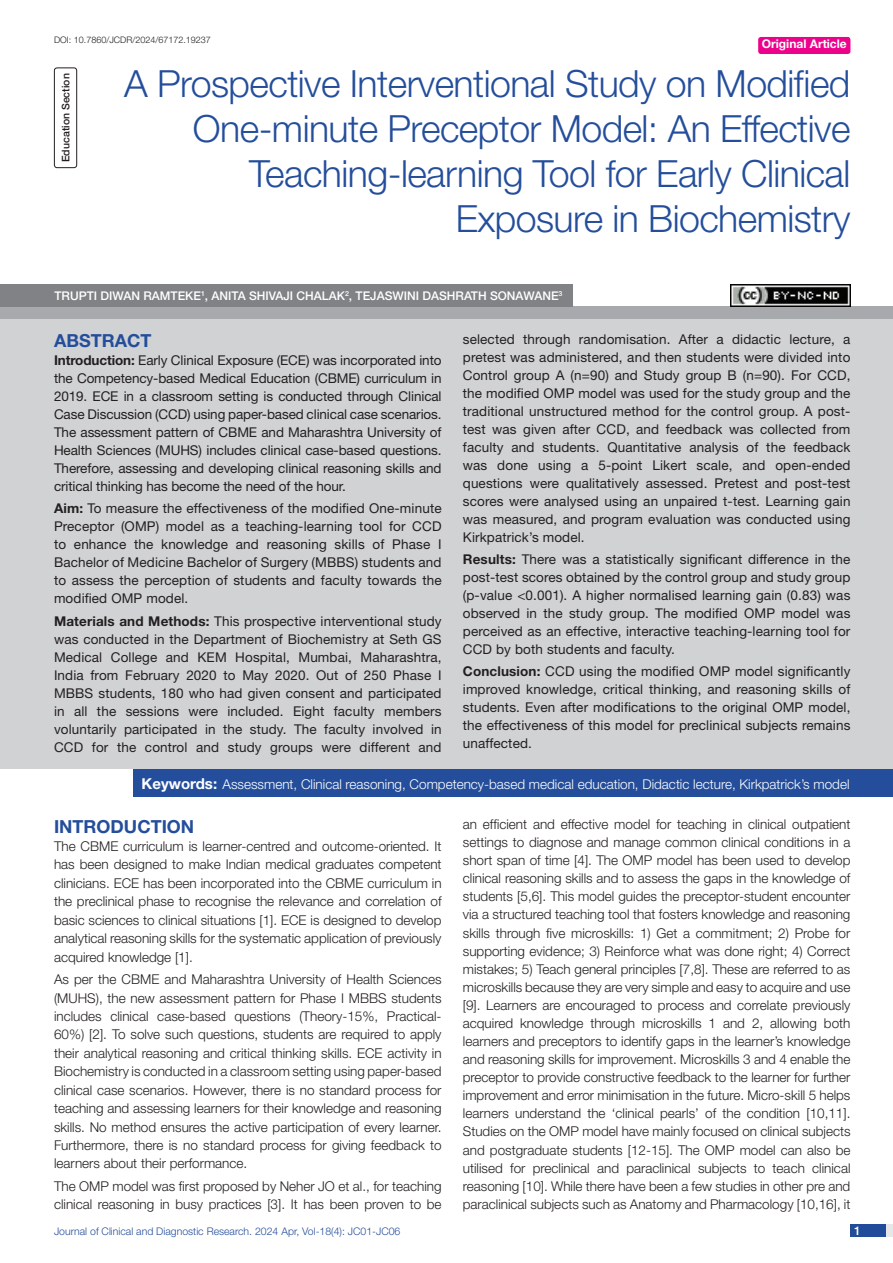
<style>
.page{position:relative;width:893px;height:1263px;background:#fff}
.page>*{position:absolute;margin:0;border:0;box-sizing:border-box;transform-origin:0 0}
.t1{font:300 37.5px/45px "Helvetica Neue";letter-spacing:-.015em;color:#244e9b;text-align:right}
.Heading{font:700 18px "Helvetica Neue";color:#244e9b}
.Abstract_head{font:700 18px "Helvetica Neue";color:#244e9b}
.Body_text{font:300 13.5px/18.1px "Helvetica Neue";color:#231f20;text-align:justify}
.Abstract_Text{font:13.5px/18px "Helvetica Neue";letter-spacing:.01em;color:#231f20;text-align:justify}
.Key_words{font:300 13.5px "Helvetica Neue";color:#fff}
.Author{font:500 12px "Helvetica Neue";color:#fff}
.t2{font:700 12px "Helvetica Neue";color:#fff}
.t3{font:300 10.5px "Helvetica Neue";color:#244e9b}
.section{font:500 10.5px "Helvetica Neue";color:#231f20}
.DOI{font:300 9px "Helvetica Neue";color:#231f20}
.s1{font-weight:700}
.s2{font-weight:700;font-size:15px}
</style>
<div class="page">
<div style="left:850px;top:1224px;width:43px;height:13px;background:#e6e7e9"></div>
<div style="left:850px;top:1224px;width:35px;height:13px;background:#214c99"></div>
<div style="left:758px;top:37px;width:92px;height:17px;background:#ed028c;border-radius:3px"></div>
<div style="left:54px;top:68px;width:23px;height:100px;border:1px solid #231f20;border-radius:3px"></div>
<div style="left:0;top:307px;width:893px;height:12px;background:#a8a9ad"></div>
<div style="left:0;top:284px;width:572px;height:23px;background:#808285"></div>
<div style="left:0;top:319px;width:893px;height:450px;background:#d1d2d4"></div>
<div style="left:134px;top:769px;width:759px;height:28px;background:#244e9b"></div>
<img style="left:730px;top:284px;width:120px;height:23px">
<p class="DOI" style="left:54px;top:35px;width:158px">DOI: 10.7860/JCDR/2024/67172.19237</p>
<p class="t2" style="left:762px;top:37px;width:87px">Original Article</p>
<p class="section" style="left:60px;top:162px;width:90px;rotate:-90deg">EDUCATION SECTION</p>
<p class="t1" style="left:124px;top:60px;width:728px">A Prospective Interventional Study on Modified One-minute Preceptor Model: An Effective Teaching-learning Tool for Early Clinical Exposure in Biochemistry</p>
<p class="Author" style="left:54px;top:289px;width:509px">TRUPTI DIWAN RAMTE KE <sup>1</sup>, ANITA SHIVAJI CHALAK<sup>2</sup>, TEJASWINI DASHRATH SONAWANE<sup>3</sup></p>
<p class="Abstract_head" style="left:54px;top:329px;width:99px">ABSTRACT</p>
<p class="Abstract_Text" style="left:54px;top:351px;width:389px"><span class="s1">Introduction:</span> Early Clinical Exposure (ECE) was incorporated into the Competency-based Medical Education (CBME) curriculum in 2019. ECE in a classroom setting is conducted through Clinical Case Discussion (CCD) using paper-based clinical case scenarios.<br>The assessment pattern of CBME and Maharashtra University of Health Sciences (MUHS) includes clinical case-based questions.<br>Therefore, assessing and developing clinical reasoning skills and critical thinking has become the need of the hour.</p>
<p class="Abstract_Text" style="left:54px;top:499px;width:389px"><span class="s1">Aim:</span> To measure the effectiveness of the modified One-minute Preceptor (OMP) model as a teaching-learning tool for CCD to enhance the knowledge and reasoning skills of Phase I Bachelor of Medicine Bachelor of Surgery (MBBS) students and to assess the perception of students and faculty towards the modified OMP model.</p>
<p class="Abstract_Text" style="left:54px;top:612px;width:389px"><span class="s1">Materials and Methods:</span> This prospective interventional study was conducted in the Department of Biochemistry at Seth GS Medical College and KEM Hospital, Mumbai, Maharashtra, India from February 2020 to May 2020. Out of 250 Phase I MBBS students, 180 who had given consent and participated in all the sessions were included. Eight faculty members voluntarily participated in the study. The faculty involved in CCD for the control and study groups were different and</p>
<p class="Abstract_Text" style="left:463px;top:330px;width:389px">selected through randomisation. After a didactic lecture, a pretest was administered, and then students were divided into Control group A (n=90) and Study group B (n=90). For CCD, the modified OMP model was used for the study group and the traditional unstructured method for the control group. A post&shy;test was given after CCD, and feedback was collected from faculty and students. Quantitative analysis of the feedback was done using a 5-point Likert scale, and open-ended questions were qualitatively assessed. Pretest and post-test scores were analysed using an unpaired t-test. Learning gain was measured, and program evaluation was conducted using Kirkpatrick’s model.</p>
<p class="Abstract_Text" style="left:463px;top:550px;width:389px"><span class="s1">Results:</span> There was a statistically significant difference in the post-test scores obtained by the control group and study group (p-value &lt;0.001). A higher normalised learning gain (0.83) was observed in the study group. The modified OMP model was perceived as an effective, interactive teaching-learning tool for CCD by both students and faculty.</p>
<p class="Abstract_Text" style="left:463px;top:662px;width:389px"><span class="s1">Conclusion:</span> CCD using the modified OMP model significantly improved knowledge, critical thinking, and reasoning skills of students. Even after modifications to the original OMP model, the effectiveness of this model for preclinical subjects remains unaffected.</p>
<p class="Key_words" style="left:142px;top:775px;width:709px"><span class="s2">Keywords:</span> Assessment, Clinical reasoning, Competency-based medical education, Didactic lecture, Kirkpatrick’s model</p>
<p class="Heading" style="left:54px;top:815px;width:142px">INTRODUCTION</p>
<p class="Body_text" style="left:54px;top:837px;width:389px">The CBME curriculum is learner-centred and outcome-oriented. It has been designed to make Indian medical graduates competent clinicians. ECE has been incorporated into the CBME curriculum in the preclinical phase to recognise the relevance and correlation of basic sciences to clinical situations [1]. ECE is designed to develop analytical reasoning skills for the systematic application of previously acquired knowledge [1].</p>
<p class="Body_text" style="left:54px;top:970px;width:389px">As per the CBME and Maharashtra University of Health Sciences (MUHS), the new assessment pattern for Phase I MBBS students includes clinical case-based questions (Theory-15%, Practical-60%) [2]. To solve such questions, students are required to apply their analytical reasoning and critical thinking skills. ECE activity in Biochemistry is conducted in a classroom setting using paper-based clinical case scenarios. However, there is no standard process for teaching and assessing learners for their knowledge and reasoning skills. No method ensures the active participation of every learner.<br>Furthermore, there is no standard process for giving feedback to learners about their performance.</p>
<p class="Body_text" style="left:54px;top:1176px;width:389px">The OMP model was first proposed by Neher JO et al., for teaching clinical reasoning in busy practices [3]. It has been proven to be</p>
<p class="Body_text" style="left:463px;top:815px;width:389px">an efficient and effective model for teaching in clinical outpatient settings to diagnose and manage common clinical conditions in a short span of time [4]. The OMP model has been used to develop clinical reasoning skills and to assess the gaps in the knowledge of students [5,6]. This model guides the preceptor-student encounter via a structured teaching tool that fosters knowledge and reasoning skills through five microskills: 1) Get a commitment; 2) Probe for supporting evidence; 3) Reinforce what was done right; 4) Correct mistakes; 5) Teach general principles [7,8]. These are referred to as microskills because they are very simple and easy to acquire and use [9]. Learners are encouraged to process and correlate previously acquired knowledge through microskills 1 and 2, allowing both learners and preceptors to identify gaps in the learner’s knowledge and reasoning skills for improvement. Microskills 3 and 4 enable the preceptor to provide constructive feedback to the learner for further improvement and error minimisation in the future. Micro-skill 5 helps learners understand the ‘clinical pearls’ of the condition [10,11].<br>Studies on the OMP model have mainly focused on clinical subjects and postgraduate students [12-15]. The OMP model can also be utilised for preclinical and paraclinical subjects to teach clinical reasoning [10]. While there have been a few studies in other pre and paraclinical subjects such as Anatomy and Pharmacology [10,16], it</p>
<p class="t3" style="left:54px;top:1225px;width:348px">Journal of Clinical and Diagnostic Research. 2024 Apr, Vol-18(4): JC01-JC06</p>
<p class="Author" style="left:854px;top:1223px;width:8px">1</p>
</div>
